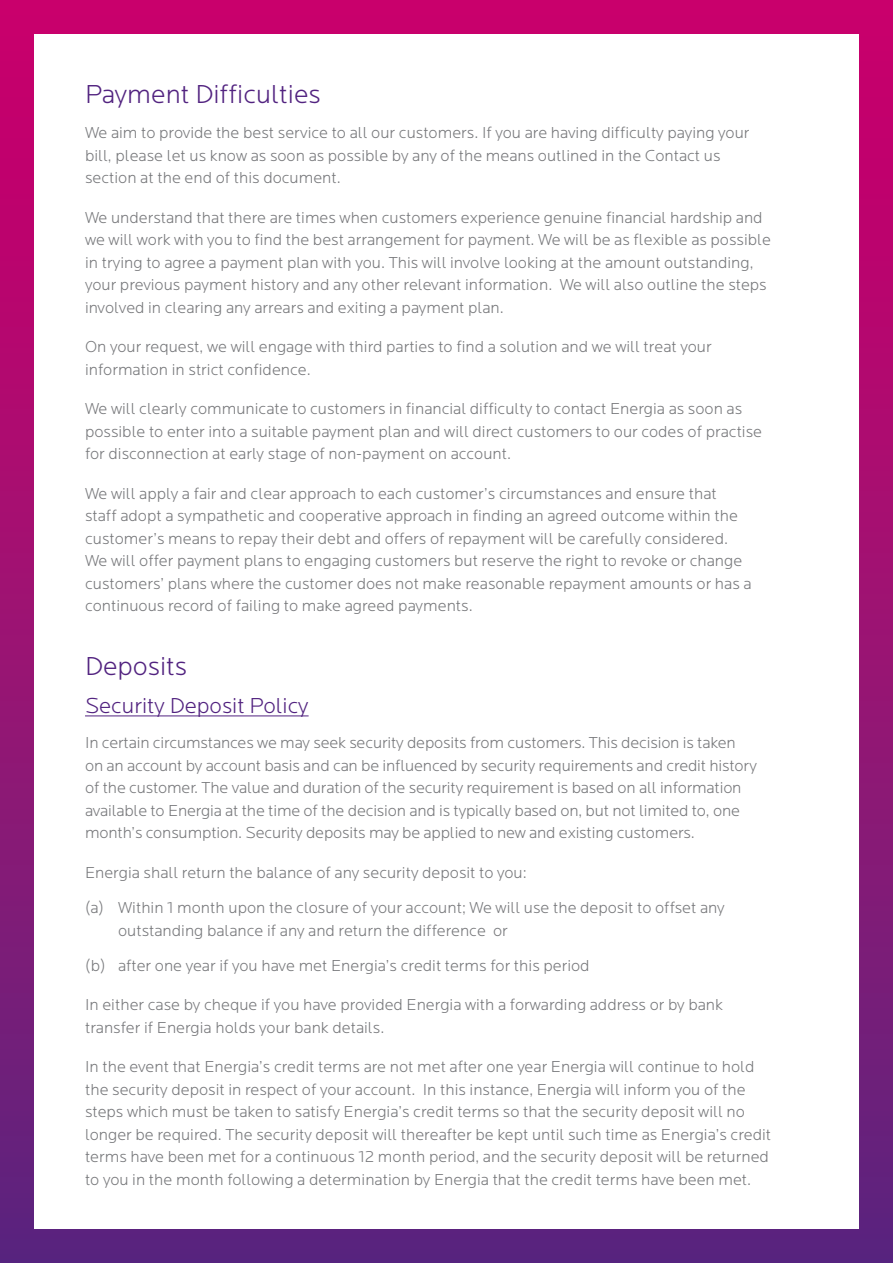
<style>
.page{position:relative;width:893px;height:1263px;background:#fff}
.page>*{position:absolute;margin:0;border:0;box-sizing:border-box;transform-origin:0 0}
.t1{font:300 27px "Locator";color:#522380}
.t2{font:300 22.5px "Locator";color:#522380}
.t3{font:300 16.5px/22.5px "Locator";color:#77787b}
</style>
<div class="page">
<div style="left:0;top:0;width:893px;height:1263px;background:linear-gradient(to bottom,#d1006a,#5f267d)"></div>
<div style="left:34px;top:34px;width:825px;height:1195px;background:#fff"></div>
<hr style="left:85px;top:716px;width:224px;height:1px;background:#522380">
<h1 class="t1" style="left:85px;top:80px;width:237px">Payment Difficulties</h1>
<p class="t3" style="left:85px;top:122px;width:666px">We aim to provide the best service to all our customers. If you are having difficulty paying your bill, please let us know as soon as possible by any of the means outlined in the Contact us section at the end of this document.</p>
<p class="t3" style="left:85px;top:207px;width:687px">We understand that there are times when customers experience genuine financial hardship and we will work with you to find the best arrangement for payment. We will be as flexible as possible in trying to agree a payment plan with you. This will involve looking at the amount outstanding, your previous payment history and any other relevant information. We will also outline the steps involved in clearing any arrears and exiting a payment plan.</p>
<p class="t3" style="left:85px;top:336px;width:628px">On your request, we will engage with third parties to find a solution and we will treat your information in strict confidence.</p>
<p class="t3" style="left:85px;top:398px;width:679px">We will clearly communicate to customers in financial difficulty to contact Energia as soon as possible to enter into a suitable payment plan and will direct customers to our codes of practise for disconnection at early stage of non-payment on account.</p>
<p class="t3" style="left:85px;top:483px;width:668px">We will apply a fair and clear approach to each customer’s circumstances and ensure that staff adopt a sympathetic and cooperative approach in finding an agreed outcome within the customer’s means to repay their debt and offers of repayment will be carefully considered.<br>We will offer payment plans to engaging customers but reserve the right to revoke or change customers’ plans where the customer does not make reasonable repayment amounts or has a continuous record of failing to make agreed payments.</p>
<h1 class="t1" style="left:85px;top:652px;width:104px">Deposits</h1>
<h2 class="t2" style="left:85px;top:694px;width:225px">Security Deposit Policy</h2>
<p class="t3" style="left:85px;top:732px;width:673px">In certain circumstances we may seek security deposits from customers. This decision is taken on an account by account basis and can be influenced by security requirements and credit history of the customer. The value and duration of the security requirement is based on all information available to Energia at the time of the decision and is typically based on, but not limited to, one month’s consumption. Security deposits may be applied to new and existing customers.</p>
<p class="t3" style="left:85px;top:855px;width:641px;line-height:35.2px">Energia shall return the balance of any security deposit to you:<br>(a) Within 1 month upon the closure of your account; We will use the deposit to offset any</p>
<p class="t3" style="left:85px;top:913px;width:506px;line-height:35.2px;text-indent:33px">outstanding balance if any and return the difference or<br>(b) after one year if you have met Energia’s credit terms for this period</p>
<p class="t3" style="left:85px;top:994px;width:640px">In either case by cheque if you have provided Energia with a forwarding address or by bank transfer if Energia holds your bank details.</p>
<p class="t3" style="left:85px;top:1056px;width:688px">In the event that Energia’s credit terms are not met after one year Energia will continue to hold the security deposit in respect of your account. In this instance, Energia will inform you of the steps which must be taken to satisfy Energia’s credit terms so that the security deposit will no longer be required. The security deposit will thereafter be kept until such time as Energia’s credit terms have been met for a continuous 12 month period, and the security deposit will be returned to you in the month following a determination by Energia that the credit terms have been met.</p>
</div>
